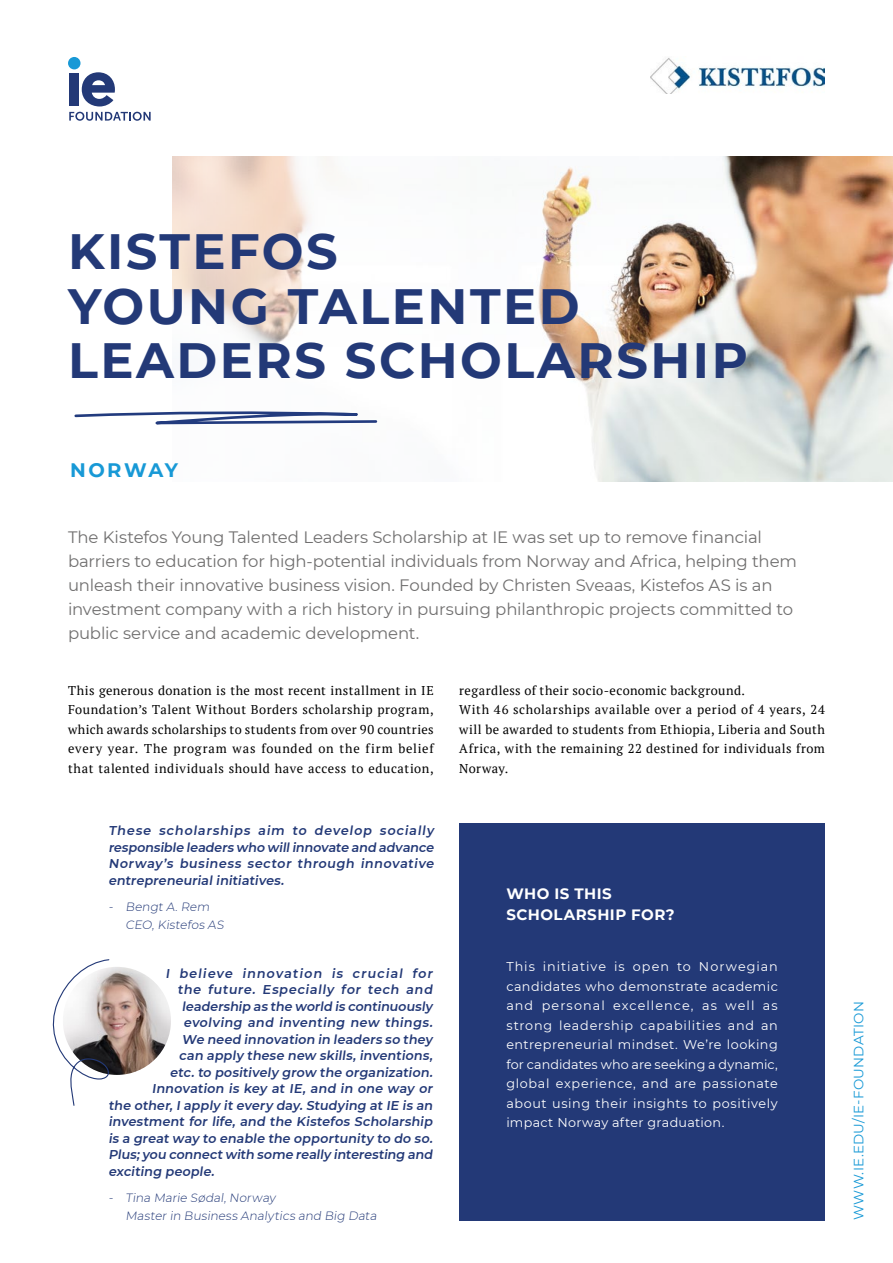
<style>
.page{position:relative;width:893px;height:1263px;background:#fff}
.page>*{position:absolute;margin:0;border:0;box-sizing:border-box;transform-origin:0 0}
.t1{font:700 49.5px/54.4px "Montserrat";letter-spacing:.05em;color:#233977}
.t2{font:700 19.5px "Montserrat";letter-spacing:.125em;color:#1899d6}
.t3{font:16.5px/24px "Montserrat";letter-spacing:-.01em;color:#706f6f}
.t4{font:700 15px/21px "Montserrat";letter-spacing:.03em;color:#fff}
.t5{font:13.5px "Montserrat";letter-spacing:.02em;color:#1899d6}
.t6{font:600 12.75px/16.5px "Montserrat";color:#233977}
.t7{font:12.75px/19.5px "PT Serif";letter-spacing:.04em;color:#000;text-align:justify}
.t8{font:12.75px/19.5px "Montserrat";letter-spacing:.03em;color:#fff;text-align:justify}
.t9{font:300 12px/18px "Montserrat";color:#233977}
</style>
<div class="page">
<div style="left:459px;top:823px;width:366px;height:397px;background:#233977"></div>
<img style="left:172px;top:156px;width:721px;height:325px">
<svg style="left:74px;top:412px;width:305px;height:14px"></svg>
<svg style="left:69px;top:112px;width:82px;height:9px"></svg>
<div style="left:68px;top:57px;width:13px;height:12px;background:#1899d6;border-radius:50%"></div>
<div style="left:69px;top:73px;width:10px;height:33px;background:#233977"></div>
<svg style="left:82px;top:72px;width:33px;height:34px"></svg>
<img style="left:650px;top:58px;width:174px;height:36px">
<img style="left:63px;top:967px;width:108px;height:108px;border-radius:54px">
<svg style="left:52px;top:959px;width:59px;height:147px"></svg>
<h1 class="t1" style="left:68px;top:222px;width:681px">KISTEFOS<br>YOUNG TALENTED<br>LEADERS SCHOLARSHIP</h1>
<h2 class="t2" style="left:70px;top:456px;width:109px">NORWAY</h2>
<p class="t3" style="left:68px;top:525px;width:730px">The Kistefos Young Talented Leaders Scholarship at IE was set up to remove financial barriers to education for high-potential individuals from Norway and Africa, helping them unleash their innovative business vision. Founded by Christen Sveaas, Kistefos AS is an investment company with a rich history in pursuing philanthropic projects committed to public service and academic development.</p>
<p class="t7" style="left:68px;top:680px;width:367px">This generous donation is the most recent installment in IE Foundation’s Talent Without Borders scholarship program, which awards scholarships to students from over 90 countries every year. The program was founded on the firm belief that talented individuals should have access to education,</p>
<p class="t7" style="left:459px;top:680px;width:367px;text-align:left">regardless of their socio-economic background.<br>With 46 scholarships available over a period of 4 years, 24 will be awarded to students from Ethiopia, Liberia and South Africa, with the remaining 22 destined for individuals from Norway.</p>
<p class="t6" style="left:108px;top:822px;width:329px">These scholarships aim to develop socially responsible leaders who willinnovate and advance Norway ’s business sector through innovative entrepreneurial initiatives.</p>
<p class="t9" style="left:125px;top:897px;width:102px;text-indent:-17px">- Bengt A. Rem<br>CEO, Kistefos AS</p>
<p class="t6" style="left:165px;top:964px;width:271px">I believe innovation is crucial for</p>
<p class="t6" style="left:177px;top:981px;width:259px">the future. Especially for tech and</p>
<p class="t6" style="left:182px;top:997px;width:252px">leadership as the world is continuously</p>
<p class="t6" style="left:183px;top:1014px;width:253px">evolving and inventing new things.</p>
<p class="t6" style="left:182px;top:1030px;width:252px">We need innovation in leaders so they</p>
<p class="t6" style="left:179px;top:1047px;width:257px">can apply these new skills, inventions,</p>
<p class="t6" style="left:170px;top:1063px;width:266px">etc. to positively grow the organization.</p>
<p class="t6" style="left:152px;top:1080px;width:284px">Innovation is key at IE, and in one way or</p>
<p class="t6" style="left:108px;top:1096px;width:328px">the other, I apply it every day. Studying at IE is an</p>
<p class="t6" style="left:108px;top:1113px;width:328px">investment for life, and the Kistefos Scholarship</p>
<p class="t6" style="left:108px;top:1129px;width:328px">is a great way to enable the opportunity to do so.</p>
<p class="t6" style="left:108px;top:1146px;width:328px">Plus;you connect with some really interesting and</p>
<p class="t6" style="left:108px;top:1162px;width:110px">exciting people.</p>
<p class="t9" style="left:125px;top:1189px;width:255px;text-indent:-17px">- Tina Marie Sødal, Norway<br>Master in Business Analytics and Big Data</p>
<p class="t4" style="left:506px;top:882px;width:170px">WHO IS THIS<br>SCHOLARSHIP FOR?</p>
<p class="t8" style="left:506px;top:956px;width:273px">This initiative is open to Norwegian candidates who demonstrate academic and personal excellence, as well as strong leadership capabilities and an entrepreneurial mindset. We’re looking for candidates who are seeking a dynamic, global experience, and are passionate about using their insights to positively impact Norway after graduation.</p>
<p class="t5" style="left:849px;top:1220px;width:221px;rotate:-90deg">WWW.IE.EDU/IE-FOUNDATION</p>
</div>
